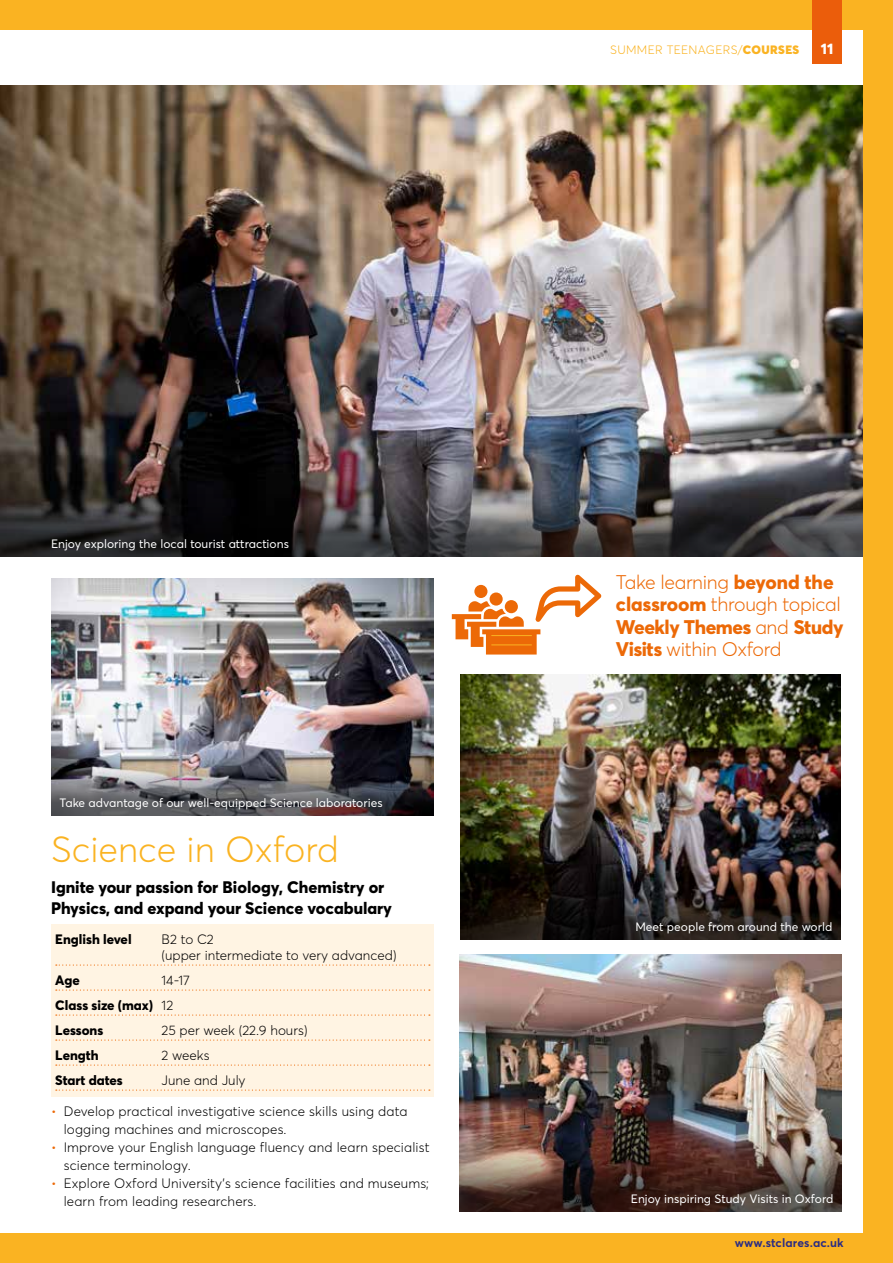
<style>
.page{position:relative;width:893px;height:1263px;background:#fff}
.page>*{position:absolute;margin:0;border:0;box-sizing:border-box;transform-origin:0 0}
.t1{font:300 36px "Averta";color:#fab322}
.t2{font:300 19.5px/22.5px "Averta";letter-spacing:-.02em;color:#ec6907}
.t3{font:800 16.5px/21.6px "Averta";color:#000}
.t4{font:800 15px "Averta";color:#fff}
.t5{font:300 13.5px/18px "Averta";letter-spacing:.01em;color:#000}
.t6{font:800 13.5px/25px "Averta";color:#000}
.t7{font:12px "Averta";color:#fff}
.t8{font:300 12px "Averta";letter-spacing:.03em;color:#fab322}
.t9{font:700 12px "Averta";letter-spacing:.01em;color:#2b2c83}
.s1{font-weight:900}
.s2{font-weight:300}
.s3{color:#ec6907}
.s4{font-weight:800}
</style>
<div class="page">
<div style="left:51px;top:925px;width:383px;height:47px;background:#fff4e3"></div>
<svg style="left:56px;top:964px;width:374px;height:2px"></svg>
<div style="left:51px;top:966px;width:383px;height:31px;background:#fff4e3"></div>
<svg style="left:56px;top:989px;width:374px;height:2px"></svg>
<div style="left:51px;top:991px;width:383px;height:31px;background:#fff4e3"></div>
<svg style="left:56px;top:1014px;width:374px;height:2px"></svg>
<div style="left:51px;top:1016px;width:383px;height:31px;background:#fff4e3"></div>
<svg style="left:56px;top:1039px;width:374px;height:2px"></svg>
<div style="left:51px;top:1041px;width:383px;height:31px;background:#fff4e3"></div>
<svg style="left:56px;top:1064px;width:374px;height:2px"></svg>
<div style="left:51px;top:1066px;width:383px;height:31px;background:#fff4e3"></div>
<svg style="left:56px;top:1089px;width:374px;height:2px"></svg>
<img style="left:51px;top:578px;width:383px;height:156px">
<img style="left:460px;top:674px;width:381px;height:156px">
<img style="left:460px;top:954px;width:382px;height:152px">
<img style="left:51px;top:734px;width:383px;height:81px">
<img style="left:460px;top:830px;width:381px;height:110px">
<img style="left:460px;top:1106px;width:382px;height:106px">
<svg style="left:452px;top:575px;width:149px;height:79px"></svg>
<img style="left:0;top:85px;width:863px;height:366px">
<img style="left:0;top:451px;width:863px;height:105px">
<div style="left:0;top:0;width:893px;height:30px;background:#fab322"></div>
<div style="left:0;top:1233px;width:893px;height:30px;background:#fab322"></div>
<div style="left:863px;top:0;width:30px;height:1263px;background:#fab322"></div>
<div style="left:812px;top:0;width:30px;height:64px;background:#eb5d0b"></div>
<p class="t8" style="left:610px;top:42px;width:191px">SUMMER TEENAGERS/<span class="s1">COURSES</span></p>
<p class="t4" style="left:821px;top:39px;width:14px">11</p>
<p class="t7" style="left:51px;top:536px;width:240px">Enjoy exploring the local tourist attractions</p>
<p class="t7" style="left:60px;top:795px;width:325px">Take advantage of our well-equipped Science laboratories</p>
<h1 class="t1" style="left:51px;top:827px;width:289px">Science in Oxford</h1>
<p class="t3" style="left:51px;top:876px;width:343px">Ignite your passion for Biology, Chemistry or<br>Physics, and expand your Science vocabulary</p>
<p class="t6" style="left:55px;top:926px;width:78px">English level</p>
<p class="t5" style="left:162px;top:931px;width:237px;line-height:16.5px">B2 to C2<br>(upper intermediate to very advanced)</p>
<p class="t6" style="left:55px;top:968px;width:26px">Age</p>
<p class="t6" style="left:55px;top:968px;width:136px;text-indent:106px"><span class="s2">14-17<br></span>Class size (max) <span class="s2">12<br></span>Lessons</p>
<p class="t5" style="left:162px;top:1021px;width:148px">25 per week (22.9 hours)</p>
<p class="t6" style="left:55px;top:1043px;width:45px">Length</p>
<p class="t5" style="left:162px;top:1046px;width:49px">2 weeks</p>
<p class="t6" style="left:55px;top:1068px;width:69px">Start dates</p>
<p class="t5" style="left:162px;top:1071px;width:86px">June and July</p>
<p class="t5" style="left:64px;top:1102px;width:345px;text-indent:-13px"><span class="s3">•</span> Develop practical investigative science skills using data logging machines and microscopes.</p>
<p class="t5" style="left:64px;top:1138px;width:367px;text-indent:-13px"><span class="s3">•</span> Improve your English language fluency and learn specialist science terminology.</p>
<p class="t5" style="left:64px;top:1174px;width:367px;text-indent:-13px"><span class="s3">•</span> Explore Oxford University’s science facilities and museums; learn from leading researchers.</p>
<h2 class="t2" style="left:616px;top:570px;width:229px">Take learning <span class="s4">beyond the classroom</span> through topical<br><span class="s4">Weekly Themes</span> and <span class="s4">Study<br>Visits</span> within Oxford</h2>
<p class="t7" style="left:635px;top:919px;width:198px">Meet people from around the world</p>
<p class="t7" style="left:631px;top:1192px;width:204px">Enjoy inspiring Study Visits in Oxford</p>
<p class="t9" style="left:735px;top:1235px;width:110px">www.stclares.ac.uk</p>
</div>
